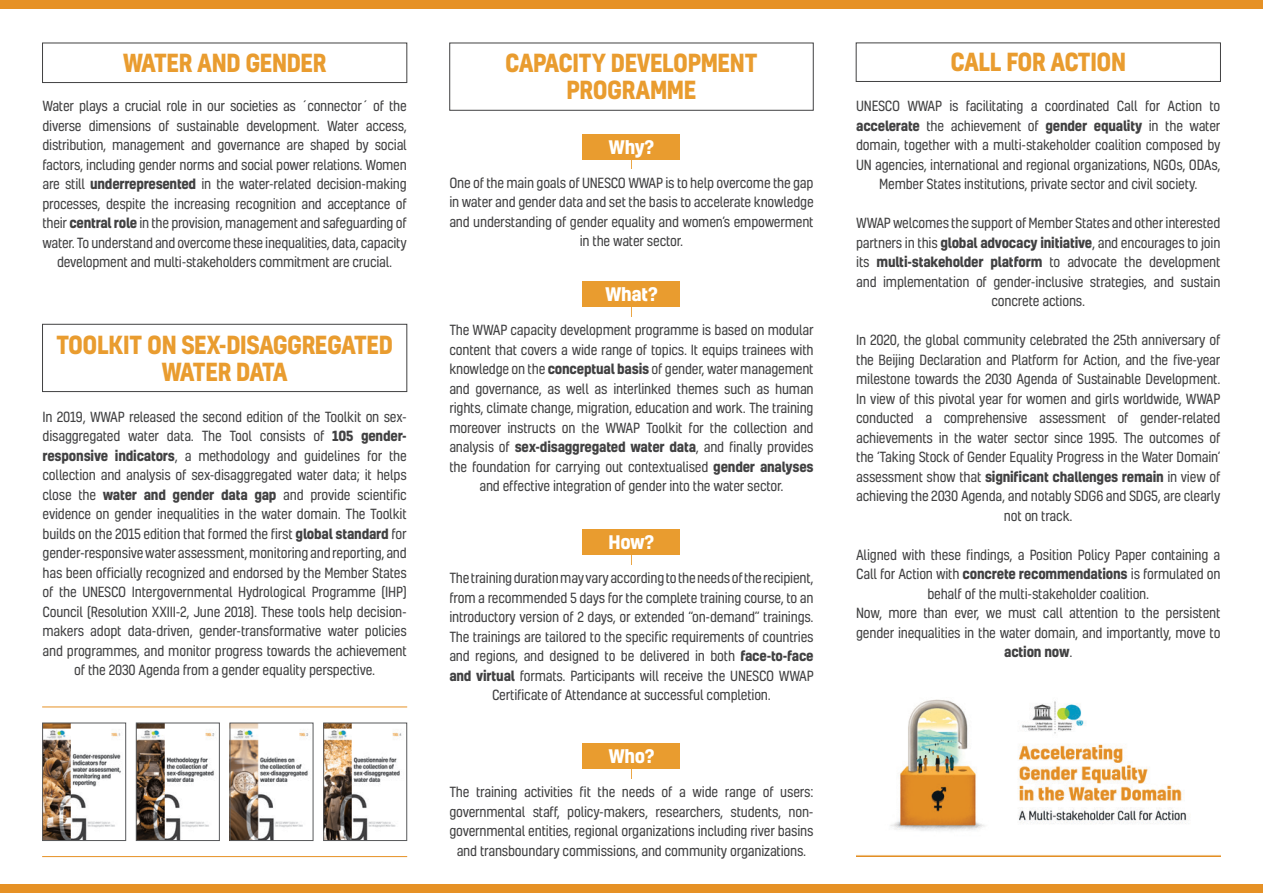
<style>
.page{position:relative;width:1263px;height:893px;background:#fff}
.page>*{position:absolute;margin:0;border:0;box-sizing:border-box;transform-origin:0 0}
.t1{font:700 24px/27px "Kelson";letter-spacing:-.02em;color:#e99c2f;text-align:center;scale:.93 1}
.t2{font:700 18px "Kelson";letter-spacing:-.02em;color:#fff}
.t3{font:13.5px/19.5px "Kelson";letter-spacing:-.015em;color:#414142;text-align:center;scale:.96 1}
.s1{font-weight:700}
</style>
<div class="page">
<hr style="left:631px;top:152px;width:1px;height:37px;background:#eba747">
<hr style="left:631px;top:299px;width:1px;height:37px;background:#eba747">
<hr style="left:631px;top:549px;width:1px;height:37px;background:#eba747">
<hr style="left:631px;top:760px;width:1px;height:37px;background:#eba747">
<div style="left:42px;top:43px;width:365px;height:40px;border:1px solid #414142"></div>
<div style="left:449px;top:43px;width:365px;height:68px;border:1px solid #414142"></div>
<div style="left:856px;top:43px;width:365px;height:39px;border:1px solid #414142"></div>
<div style="left:42px;top:324px;width:365px;height:68px;border:1px solid #414142"></div>
<div style="left:449px;top:317px;width:365px;height:186px;background:#fff"></div>
<div style="left:449px;top:565px;width:365px;height:146px;background:#fff"></div>
<div style="left:449px;top:779px;width:365px;height:77px;background:#fff"></div>
<img style="left:45px;top:725px;width:76px;height:114px">
<div style="left:43px;top:723px;width:83px;height:118px;border:1px solid #58595b"></div>
<img style="left:138px;top:725px;width:77px;height:114px">
<div style="left:136px;top:723px;width:83px;height:118px;border:1px solid #58595b"></div>
<img style="left:232px;top:725px;width:77px;height:114px">
<div style="left:230px;top:723px;width:83px;height:118px;border:1px solid #58595b"></div>
<img style="left:326px;top:725px;width:76px;height:114px">
<div style="left:324px;top:723px;width:83px;height:118px;border:1px solid #58595b"></div>
<div style="left:0;top:884px;width:1263px;height:9px;background:#e69125"></div>
<div style="left:0;top:0;width:1263px;height:9px;background:#e69125"></div>
<div style="left:583px;top:134px;width:97px;height:25px;background:#e99c2f"></div>
<div style="left:583px;top:529px;width:97px;height:25px;background:#e99c2f"></div>
<div style="left:583px;top:281px;width:97px;height:26px;background:#e99c2f"></div>
<div style="left:583px;top:743px;width:97px;height:26px;background:#e99c2f"></div>
<img style="left:856px;top:699px;width:364px;height:157px">
<hr style="left:42px;top:707px;width:365px;height:1px;background:#e69125">
<hr style="left:42px;top:856px;width:365px;height:1px;background:#e69125">
<p class="t1" style="left:123px;top:49px;width:221px">WATER AND GENDER</p>
<p class="t1" style="left:505px;top:49px;width:273px">CAPACITY DEVELOPMENT</p>
<p class="t1" style="left:567px;top:76px;width:141px">PROGRAMME</p>
<p class="t3" style="left:43px;top:96px;width:381px">Water plays a crucial role in our societies as ´connector´ of the diverse dimensions of sustainable development. Water access, distribution, management and governance are shaped by social factors, including gender norms and social power relations. Women are still <span class="s1">underrepresented</span> in the water-related decision-making processes, despite the increasing recognition and acceptance of their <span class="s1">central role</span> in the provision, management and safeguarding of water. To understand and overcome these inequalities, data, capacity development and multi-stakeholders commitment are crucial.</p>
<p class="t2" style="left:609px;top:134px;width:47px">Why?</p>
<p class="t3" style="left:449px;top:172px;width:381px">One of the main goals of UNESCO WWAP is to help overcome the gap in water and gender data and set the basis to accelerate knowledge and understanding of gender equality and women’s empowerment in the water sector.</p>
<p class="t1" style="left:56px;top:330px;width:364px">TOOLKIT ON SEX-DISAGGREGATED<br>WATER DATA</p>
<p class="t3" style="left:43px;top:406px;width:381px">In 2019, WWAP released the second edition of the Toolkit on sex&shy;disaggregated water data. The Tool consists of <span class="s1">105 gender&shy;responsive indicators</span>, a methodology and guidelines for the collection and analysis of sex-disaggregated water data; it helps close the <span class="s1">water and gender data gap</span> and provide scientific evidence on gender inequalities in the water domain. The Toolkit builds on the 2015 edition that formed the first <span class="s1">global standard</span> for gender-responsive water assessment, monitoring and reporting, and has been officially recognized and endorsed by the Member States of the UNESCO Intergovernmental Hydrological Programme (IHP)<br>Council (Resolution XXIII-2, June 2018). These tools help decision&shy;makers adopt data-driven, gender-transformative water policies and programmes, and monitor progress towards the achievement of the 2030 Agenda from a gender equality perspective.</p>
<p class="t2" style="left:605px;top:281px;width:54px">What?</p>
<p class="t3" style="left:449px;top:320px;width:381px">The WWAP capacity development programme is based on modular content that covers a wide range of topics. It equips trainees with knowledge on the <span class="s1">conceptual basis</span> of gender, water management and governance, as well as interlinked themes such as human rights, climate change, migration, education and work. The training moreover instructs on the WWAP Toolkit for the collection and analysis of <span class="s1">sex-disaggregated water data</span>, and finally provides the foundation for carrying out contextualised <span class="s1">gender analyses </span>and effective integration of gender into the water sector.</p>
<p class="t2" style="left:608px;top:529px;width:47px">How?</p>
<p class="t3" style="left:449px;top:568px;width:381px">The training duration may vary according to the needs of the recipient, from a recommended 5 days for the complete training course, to an introductory version of 2 days, or extended “on-demand” trainings.<br>The trainings are tailored to the specific requirements of countries and regions, and designed to be delivered in both <span class="s1">face-to-face and virtual</span> formats. Participants will receive the UNESCO WWAP Certificate of Attendance at successful completion.</p>
<p class="t2" style="left:608px;top:743px;width:48px">Who?</p>
<p class="t3" style="left:449px;top:782px;width:381px">The training activities fit the needs of a wide range of users: governmental staff, policy-makers, researchers, students, non&shy;governmental entities, regional organizations including river basins and transboundary commissions, and community organizations.</p>
<p class="t1" style="left:950px;top:48px;width:190px">CALL FOR ACTION</p>
<p class="t3" style="left:856px;top:96px;width:381px">UNESCO WWAP is facilitating a coordinated Call for Action to <span class="s1">accelerate</span> the achievement of <span class="s1">gender equality</span> in the water domain, together with a multi-stakeholder coalition composed by UN agencies, international and regional organizations, NGOs, ODAs, Member States institutions, private sector and civil society.</p>
<p class="t3" style="left:856px;top:213px;width:381px">WWAP welcomes the support of Member States and other interested partners in this <span class="s1">global advocacy initiative</span>, and encourages to join its <span class="s1">multi-stakeholder platform</span> to advocate the development and implementation of gender-inclusive strategies, and sustain concrete actions.</p>
<p class="t3" style="left:856px;top:330px;width:381px">In 2020, the global community celebrated the 25th anniversary of the Beijing Declaration and Platform for Action, and the five-year milestone towards the 2030 Agenda of Sustainable Development.<br>In view of this pivotal year for women and girls worldwide, WWAP conducted a comprehensive assessment of gender-related achievements in the water sector since 1995. The outcomes of the ‘Taking Stock of Gender Equality Progress in the Water Domain’ assessment show that <span class="s1">significant challenges remain</span> in view of achieving the 2030 Agenda, and notably SDG6 and SDG5, are clearly not on track.</p>
<p class="t3" style="left:856px;top:545px;width:381px">Aligned with these findings, a Position Policy Paper containing a<br>Call for Action with <span class="s1">concrete recommendations</span> is formulated on behalf of the multi-stakeholder coalition.</p>
<p class="t3" style="left:856px;top:603px;width:381px">Now, more than ever, we must call attention to the persistent gender inequalities in the water domain, and importantly, move to <span class="s1">action now</span>.</p>
</div>
